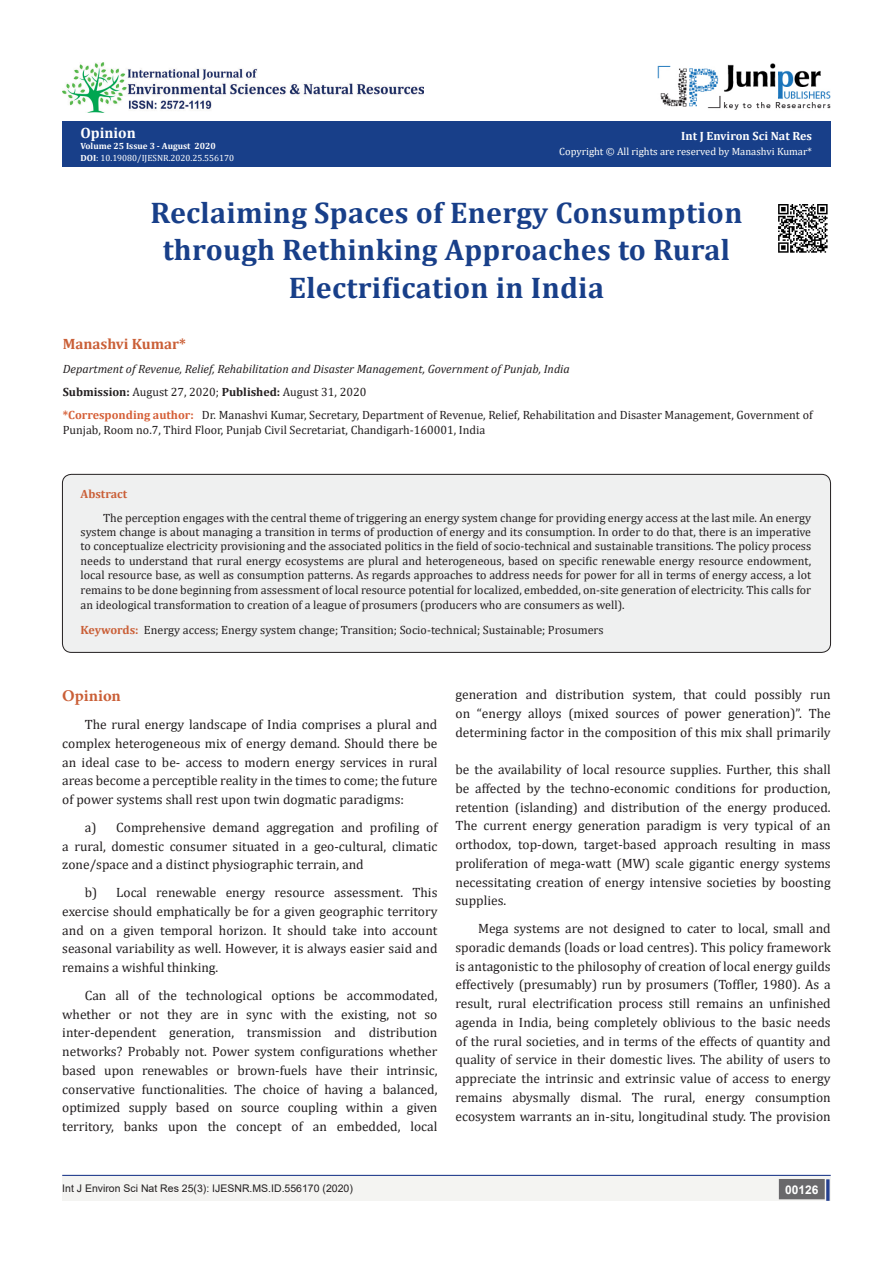
<style>
.page{position:relative;width:893px;height:1263px;background:#fff}
.page>*{position:absolute;margin:0;border:0;box-sizing:border-box;transform-origin:0 0}
.t1{font:700 30px/37.5px "Cambria";letter-spacing:.01em;color:#183f89;text-align:center}
.t2{font:700 16.5px "Minion Pro";color:#ca5f37}
.t3{font:700 15px "Cambria";color:#ca5f37}
.t4{font:700 15px "Cambria";color:#fff}
.t5{font:13.5px/18.8px "Cambria";color:#231f20;text-align:justify}
.t6{font:12px/14.4px "Cambria";color:#231f20;text-align:justify}
.t7{font:italic 12px "Cambria";color:#231f20}
.t8{font:700 12px "Cambria";color:#fff}
.t9{font:700 12px "Cambria";color:#ca5f37}
.t10{font:700 12px "Arial";color:#fff}
.t11{font:10.5px "Arial";color:#231f20}
.t12{font:10.5px "Cambria";color:#fffffc}
.t13{font:9px "Cambria";color:#fff}
.t14{font:700 9px "Cambria";color:#fff}
.s1{font-weight:700}
.s2{font-weight:700;color:#d55f37}
.s3{font-weight:700;color:#ca5f37}
</style>
<div class="page">
<div style="left:62px;top:1175px;width:494px;height:26px;background:#f4f4f2"></div>
<img style="left:657px;top:63px;width:173px;height:47px">
<div style="left:503px;top:1176px;width:328px;height:25px;background:#f4f4f2"></div>
<div style="left:780px;top:1180px;width:44px;height:18px;background:#69686b"></div>
<div style="left:779px;top:1179px;width:46px;height:20px;border:2px solid #69686b"></div>
<div style="left:826px;top:1179px;width:3px;height:22px;background:#25408f;border:2px solid #25408f"></div>
<hr style="left:62px;top:1175px;width:769px;height:1px;background:#25408f">
<img style="left:62px;top:62px;width:362px;height:51px">
<div style="left:62px;top:474px;width:768px;height:178px;background:#eff0f0;border-radius:9px"></div>
<div style="left:62px;top:474px;width:769px;height:179px;border:1px solid #231f20;border-radius:9px"></div>
<div style="left:62px;top:122px;width:769px;height:45px;background:#183f89"></div>
<img style="left:778px;top:204px;width:50px;height:49px">
<p class="t4" style="left:80px;top:122px;width:57px">Opinion</p>
<p class="t14" style="left:80px;top:139px;width:137px">Volume 25 Issue 3 - August 2020</p>
<p class="t13" style="left:80px;top:153px;width:155px"><span class="s1">DOI</span>: 10.19080/IJESNR.2020.25.556170</p>
<p class="t8" style="left:681px;top:127px;width:132px">Int J Environ Sci Nat Res</p>
<p class="t12" style="left:559px;top:146px;width:254px">Copyright © All rights are reserved by Manashvi Kumar*</p>
<p class="t1" style="left:150px;top:193px;width:593px">Reclaiming Spaces of Energy Consumption through Rethinking Approaches to Rural<br>Electrification in India</p>
<p class="t3" style="left:63px;top:333px;width:125px">Manashvi Kumar*</p>
<p class="t7" style="left:63px;top:360px;width:509px">Department of Revenue, Relief, Rehabilitation and Disaster Management, Government of Punjab, India</p>
<p class="t6" style="left:63px;top:385px;width:305px"><span class="s1">Submission:</span> August 27, 2020; <span class="s1">Published:</span> August 31, 2020</p>
<p class="t6" style="left:63px;top:408px;width:751px"><span class="s2">*Corresponding author:</span> Dr. Manashvi Kumar, Secretary, Department of Revenue, Relief, Rehabilitation and Disaster Management, Government of<br>Punjab, Room no.7, Third Floor, Punjab Civil Secretariat, Chandigarh-160001, India</p>
<p class="t9" style="left:81px;top:486px;width:48px">Abstract</p>
<p class="t6" style="left:81px;top:510px;width:732px;text-indent:22px">The perception engages with the central theme of triggering an energy system change for providing energy access at the last mile. An energy system change is about managing a transition in terms of production of energy and its consumption. In order to do that, there is an imperative to conceptualize electricity provisioning and the associated politics in the field of socio-technical and sustainable transitions. The policy process needs to understand that rural energy ecosystems are plural and heterogeneous, based on specific renewable energy resource endowment, local resource base, as well as consumption patterns. As regards approaches to address needs for power for all in terms of energy access, a lot remains to be done beginning from assessment of local resource potential for localized, embedded, on-site generation of electricity. This calls for</p>
<p class="t6" style="left:81px;top:598px;width:546px">an ideological transformation to creation of a league of prosumers (producers who are consumers as well).</p>
<p class="t6" style="left:81px;top:623px;width:525px"><span class="s3">Keywords:</span> Energy access; Energy system change; Transition; Socio-technical; Sustainable; Prosumers</p>
<p class="t2" style="left:62px;top:684px;width:60px">Opinion</p>
<p class="t5" style="left:62px;top:715px;width:377px;text-indent:22px">The rural energy landscape of India comprises a plural and complex heterogeneous mix of energy demand. Should there be an ideal case to be- access to modern energy services in rural areas become a perceptible reality in the times to come; the future of power systems shall rest upon twin dogmatic paradigms:</p>
<p class="t5" style="left:62px;top:818px;width:377px;text-indent:22px">a) Comprehensive demand aggregation and profiling of a rural, domestic consumer situated in a geo-cultural, climatic zone/space and a distinct physiographic terrain, and</p>
<p class="t5" style="left:62px;top:883px;width:377px;text-indent:22px">b) Local renewable energy resource assessment. This exercise should emphatically be for a given geographic territory and on a given temporal horizon. It should take into account seasonal variability as well. However, it is always easier said and remains a wishful thinking.</p>
<p class="t5" style="left:62px;top:986px;width:377px;text-indent:22px">Can all of the technological options be accommodated, whether or not they are in sync with the existing, not so inter-dependent generation, transmission and distribution networks? Probably not. Power system configurations whether based upon renewables or brown-fuels have their intrinsic, conservative functionalities. The choice of having a balanced, optimized supply based on source coupling within a given territory, banks upon the concept of an embedded, local</p>
<p class="t5" style="left:455px;top:685px;width:377px">generation and distribution system, that could possibly run on “energy alloys (mixed sources of power generation)”. The determining factor in the composition of this mix shall primarily</p>
<p class="t5" style="left:455px;top:760px;width:377px">be the availability of local resource supplies. Further, this shall be affected by the techno-economic conditions for production, retention (islanding) and distribution of the energy produced.<br>The current energy generation paradigm is very typical of an orthodox, top-down, target-based approach resulting in mass proliferation of mega-watt (MW) scale gigantic energy systems necessitating creation of energy intensive societies by boosting supplies.</p>
<p class="t5" style="left:455px;top:919px;width:377px;text-indent:22px">Mega systems are not designed to cater to local, small and sporadic demands (loads or load centres). This policy framework is antagonistic to the philosophy of creation of local energy guilds effectively (presumably) run by prosumers (Toffler, 1980). As a result, rural electrification process still remains an unfinished agenda in India, being completely oblivious to the basic needs of the rural societies, and in terms of the effects of quantity and quality of service in their domestic lives. The ability of users to appreciate the intrinsic and extrinsic value of access to energy remains abysmally dismal. The rural, energy consumption ecosystem warrants an in-situ, longitudinal study. The provision</p>
<p class="t11" style="left:62px;top:1181px;width:292px">Int J Environ Sci Nat Res 25(3): IJESNR.MS.ID.556170 (2020)</p>
<p class="t10" style="left:785px;top:1181px;width:35px">00126</p>
</div>
